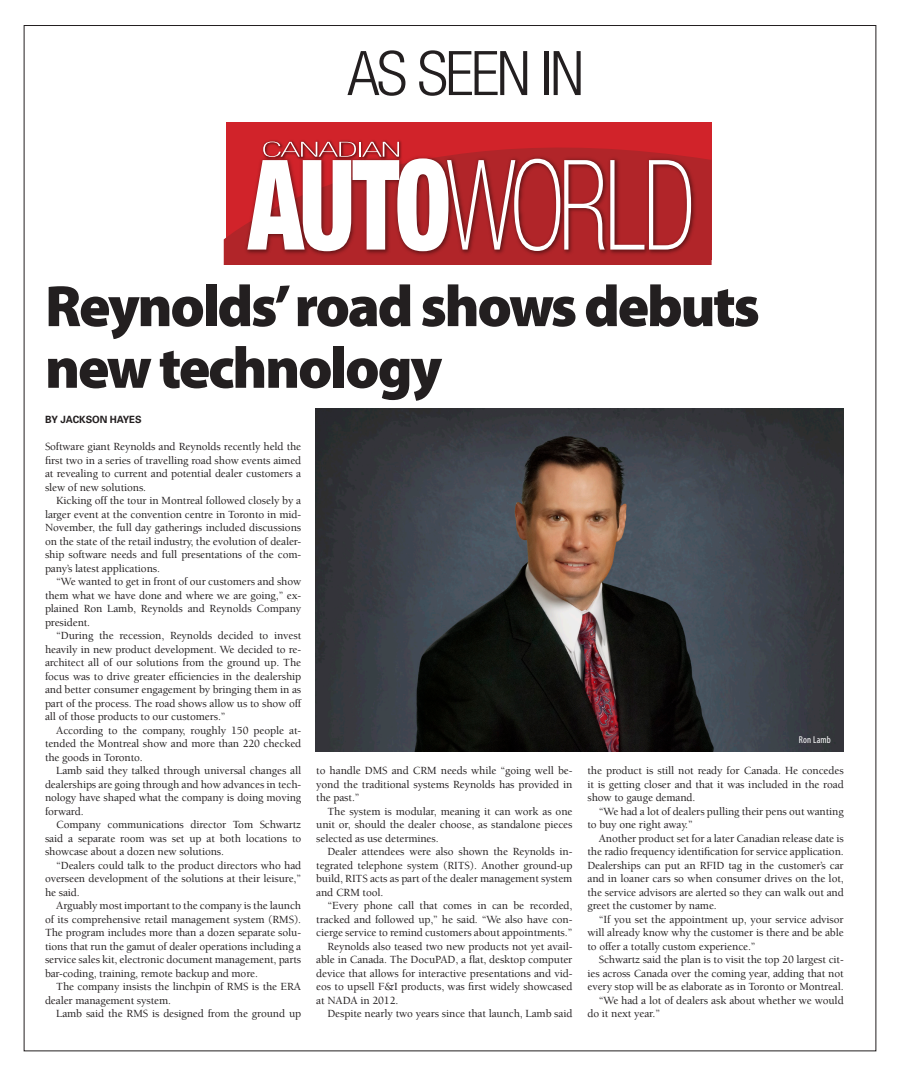
<style>
.page{position:relative;width:900px;height:1080px;background:#fff}
.page>*{position:absolute;margin:0;border:0;box-sizing:border-box;transform-origin:0 0}
.t1{font:300 condensed 61.62px "Helvetica Neue";letter-spacing:-.04em;color:#231f20}
.t2{font:900 58.75px/61.6px "Myriad Pro";letter-spacing:-.04em;color:#231f20}
.t3{font:500 11.25px/13.5px "Berkeley";letter-spacing:-.01em;color:#231f20;text-align:justify}
.t4{font:700 10px "Univers";letter-spacing:-.01em;color:#231f20}
.t5{font:condensed 10px "Myriad Pro";letter-spacing:.02em;color:#fff}
</style>
<div class="page">
<svg style="left:224px;top:122px;width:488px;height:143px;background:#c8292f"></svg>
<img style="left:242px;top:153px;width:456px;height:105px">
<img style="left:261px;top:139px;width:143px;height:3px">
<svg style="left:247px;top:142px;width:444px;height:109px"></svg>
<img style="left:315px;top:409px;width:529px;height:343px">
<p class="t1" style="left:348px;top:38px;width:238px">AS SEEN IN</p>
<p class="t2" style="left:45px;top:273px;width:716px">Reynolds’road shows debuts new technology</p>
<p class="t4" style="left:45px;top:413px;width:98px">BY JACKSON HAYES</p>
<p class="t3" style="left:45px;top:440px;width:258px">Software giant Reynolds and Reynolds recently held the first two in a series of travelling road show events aimed at revealing to current and potential dealer customers a slew of new solutions.</p>
<p class="t3" style="left:45px;top:494px;width:258px;text-indent:11px">Kicking off the tour in Montreal followed closely by a larger event at the convention centre in Toronto in mid-November, the full day gatherings included discussions on the state of the retail industry, the evolution of dealer&shy;ship software needs and full presentations of the com&shy;pany’s latest applications.</p>
<p class="t3" style="left:45px;top:575px;width:258px;text-indent:11px">“We wanted to get in front of our customers and show them what we have done and where we are going,” ex&shy;plained Ron Lamb, Reynolds and Reynolds Company president.</p>
<p class="t3" style="left:45px;top:629px;width:258px;text-indent:11px">“During the recession, Reynolds decided to invest heavily in new product development. We decided to re&shy;architect all of our solutions from the ground up. The focus was to drive greater efficiencies in the dealership and better consumer engagement by bringing them in as part of the process. The road shows allow us to show off all of those products to our customers.”</p>
<p class="t3" style="left:45px;top:723px;width:258px;text-indent:11px">According to the company, roughly 150 people at&shy;tended the Montreal show and more than 220 checked the goods in Toronto.</p>
<p class="t3" style="left:45px;top:764px;width:258px;text-indent:11px">Lamb said they talked through universal changes all dealerships are going through and how advances in tech&shy;nology have shaped what the company is doing moving forward.</p>
<p class="t3" style="left:45px;top:818px;width:258px;text-indent:11px">Company communications director Tom Schwartz said a separate room was set up at both locations to showcase about a dozen new solutions.</p>
<p class="t3" style="left:45px;top:858px;width:258px;text-indent:11px">“Dealers could talk to the product directors who had overseen development of the solutions at their leisure,” he said.</p>
<p class="t3" style="left:45px;top:899px;width:258px;text-indent:11px">Arguably most important to the company is the launch of its comprehensive retail management system (RMS).<br>The program includes more than a dozen separate solu&shy;tions that run the gamut of dealer operations including a service sales kit, electronic document management, parts bar-coding, training, remote backup and more.</p>
<p class="t3" style="left:45px;top:980px;width:258px;text-indent:11px">The company insists the linchpin of RMS is the ERA dealer management system.</p>
<p class="t3" style="left:56px;top:1007px;width:246px">Lamb said the RMS is designed from the ground up</p>
<p class="t3" style="left:316px;top:764px;width:258px">to handle DMS and CRM needs while “going well be&shy;yond the traditional systems Reynolds has provided in the past.”</p>
<p class="t3" style="left:316px;top:804px;width:258px;text-indent:11px">The system is modular, meaning it can work as one unit or, should the dealer choose, as standalone pieces selected as use determines.</p>
<p class="t3" style="left:316px;top:845px;width:258px;text-indent:11px">Dealer attendees were also shown the Reynolds in&shy;tegrated telephone system (RITS). Another ground-up build, RITS acts as part of the dealer management system and CRM tool.</p>
<p class="t3" style="left:316px;top:899px;width:258px;text-indent:11px">“Every phone call that comes in can be recorded, tracked and followed up,” he said. “We also have con&shy;cierge service to remind customers about appointments.”</p>
<p class="t3" style="left:316px;top:939px;width:258px;text-indent:11px">Reynolds also teased two new products not yet avail&shy;able in Canada. The DocuPAD, a flat, desktop computer device that allows for interactive presentations and vid&shy;eos to upsell F&amp;I products, was first widely showcased at NADA in 2012.</p>
<p class="t3" style="left:328px;top:1007px;width:246px">Despite nearly two years since that launch, Lamb said</p>
<p class="t5" style="left:799px;top:733px;width:34px">Ron Lamb</p>
<p class="t3" style="left:588px;top:764px;width:258px">the product is still not ready for Canada. He concedes it is getting closer and that it was included in the road show to gauge demand.</p>
<p class="t3" style="left:588px;top:804px;width:258px;text-indent:11px">“We had a lot of dealers pulling their pens out wanting to buy one right away.”</p>
<p class="t3" style="left:588px;top:831px;width:258px;text-indent:11px">Another product set for a later Canadian release date is the radio frequency identification for service application.<br>Dealerships can put an RFID tag in the customer’s car and in loaner cars so when consumer drives on the lot, the service advisors are alerted so they can walk out and greet the customer by name.</p>
<p class="t3" style="left:588px;top:912px;width:258px;text-indent:11px">“If you set the appointment up, your service advisor will already know why the customer is there and be able to offer a totally custom experience.”</p>
<p class="t3" style="left:588px;top:953px;width:258px;text-indent:11px">Schwartz said the plan is to visit the top 20 largest cit&shy;ies across Canada over the coming year, adding that not every stop will be as elaborate as in Toronto or Montreal.</p>
<p class="t3" style="left:588px;top:993px;width:258px;text-indent:11px">“We had a lot of dealers ask about whether we would do it next year.”</p>
</div>
